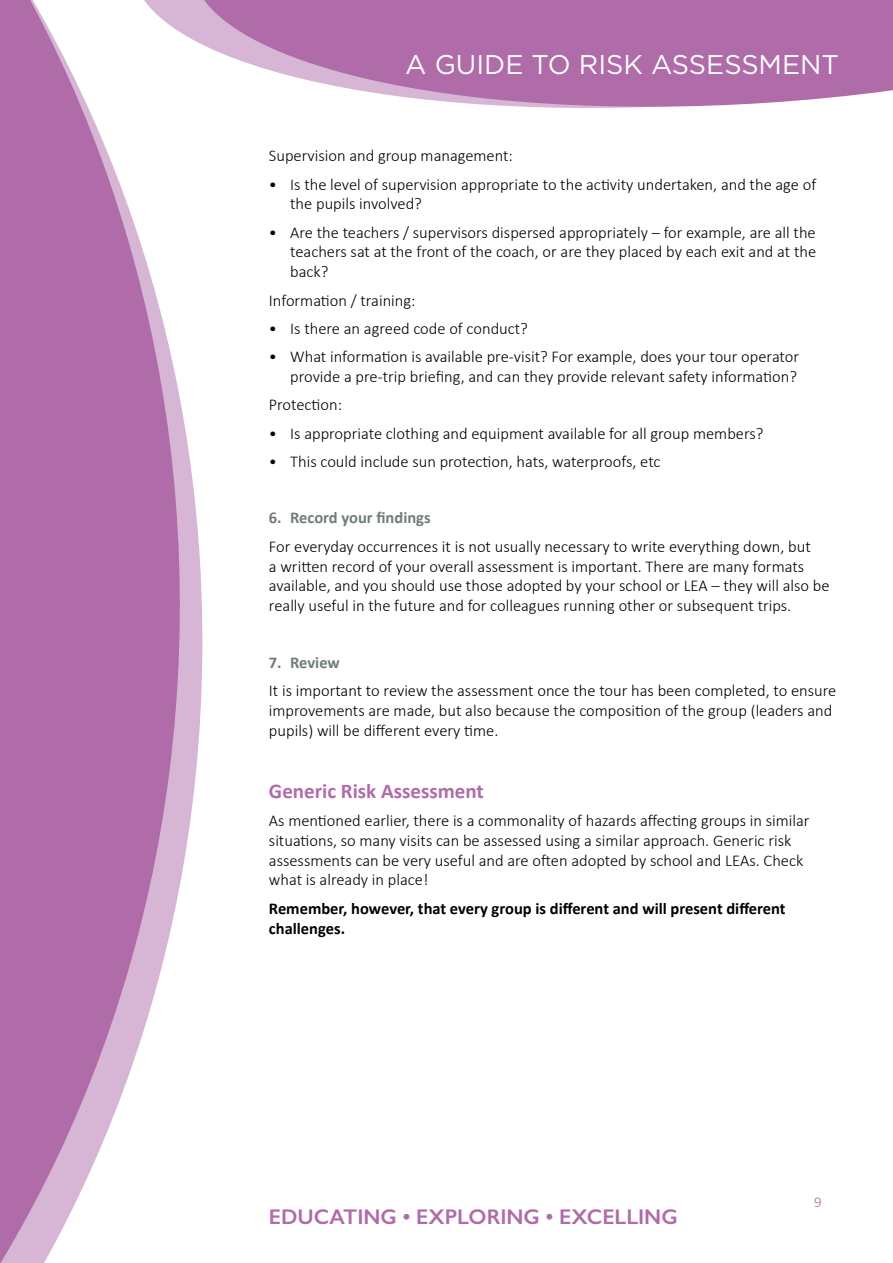
<style>
.page{position:relative;width:893px;height:1263px;background:#fff}
.page>*{position:absolute;margin:0;border:0;box-sizing:border-box;transform-origin:0 0}
.t1{font:27px "Gotham";color:#fff}
.t2{font:600 21.3px "Gill Sans";color:#b06ba9}
.t3{font:700 21px "Calibri";color:#b06ba9}
.t4{font:300 16.5px/19.8px "Calibri";color:#000}
.t5{font:700 16.5px/19.8px "Calibri";color:#000}
.t6{font:700 16.5px "Calibri";color:#6f7c7c}
.t7{font:300 15px "Calibri";color:#b06ba9}
</style>
<div class="page">
<svg style="left:187px;top:441px;width:16px;height:401px;fill:#d7b5d4"></svg>
<svg style="left:0;top:0;width:187px;height:1263px;fill:#b06ba9"></svg>
<svg style="left:128px;top:0;width:59px;height:124px"></svg>
<svg style="left:187px;top:0;width:706px;height:108px;background:#bd83b7"></svg>
<h1 class="t1" style="left:405px;top:49px;width:435px">A GUIDE TO RISK ASSESSMENT</h1>
<p class="t4" style="left:269px;top:146px;width:245px">Supervision and group management:</p>
<p class="t4" style="left:290px;top:174px;width:528px;text-indent:-21px">• Is the level of supervision appropriate to the activity undertaken, and the age of the pupils involved?</p>
<p class="t4" style="left:290px;top:222px;width:527px;text-align:justify;text-indent:-21px">• Are the teachers / supervisors dispersed appropriately – for example, are all the teachers sat at the front of the coach, or are they placed by each exit and at the back?</p>
<p class="t4" style="left:269px;top:290px;width:148px">Information / training:</p>
<p class="t4" style="left:269px;top:318px;width:260px">• Is there an agreed code of conduct?</p>
<p class="t4" style="left:269px;top:347px;width:532px;text-align:right">• What information is available pre-visit? For example, does your tour operator provide a pre-trip briefing, and can they provide relevant safety information?</p>
<p class="t4" style="left:269px;top:395px;width:75px">Protection:</p>
<p class="t4" style="left:269px;top:423px;width:496px">• Is appropriate clothing and equipment available for all group members?</p>
<p class="t4" style="left:269px;top:451px;width:393px">• This could include sun protection, hats, waterproofs, etc</p>
<p class="t6" style="left:269px;top:506px;width:163px">6. Record your findings</p>
<p class="t4" style="left:269px;top:536px;width:562px">For everyday occurrences it is not usually necessary to write everything down, but<br>a written record of your overall assessment is important. There are many formats available, and you should use those adopted by your school or LEA – they will also be really useful in the future and for colleagues running other or subsequent trips.</p>
<p class="t6" style="left:269px;top:651px;width:72px">7. Review</p>
<p class="t4" style="left:269px;top:680px;width:569px">It is important to review the assessment once the tour has been completed, to ensure improvements are made, but also because the composition of the group (leaders and pupils) will be different every time.</p>
<p class="t3" style="left:269px;top:776px;width:216px">Generic Risk Assessment</p>
<p class="t4" style="left:269px;top:810px;width:542px">As mentioned earlier, there is a commonality of hazards affecting groups in similar situations, so many visits can be assessed using a similar approach. Generic risk assessments can be very useful and are often adopted by school and LEAs. Check what is already in place!</p>
<p class="t5" style="left:269px;top:898px;width:518px">Remember, however, that every group is different and will present different challenges.</p>
<p class="t2" style="left:269px;top:1204px;width:410px">EDUCATING • EXPLORING • EXCELLING</p>
<p class="t7" style="left:814px;top:1193px;width:9px">9</p>
</div>
